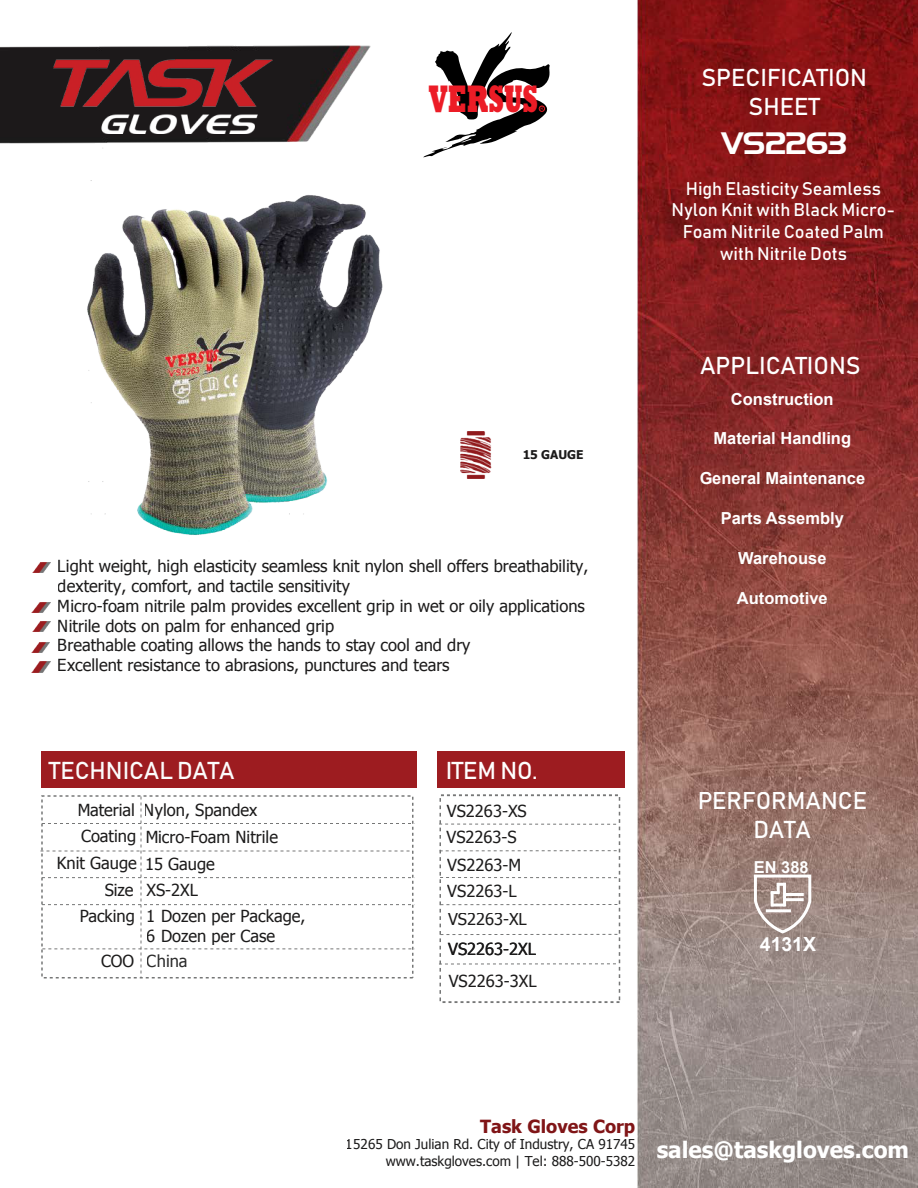
<style>
.page{position:relative;width:918px;height:1188px;background:#fff}
.page>*{position:absolute;margin:0;border:0;box-sizing:border-box;transform-origin:0 0}
.t1{font:800 39px "Rockwell";color:#ec1c26;scale:.65 1}
.t2{font:30.15px "Handel Gothic BT";color:#fff}
.t3{font:24.15px/29px "Bahnschrift";color:#fff;text-align:center}
.t4{font:24.15px "Bahnschrift";color:#fcfcfc}
.t5{font:700 19.5px "Arial";color:#fff}
.t6{font:18.15px/21.8px "Bahnschrift";color:#fff;text-align:center}
.t7{font:700 18.15px "Tahoma";color:#801517}
.t8{font:16.65px/20px "Tahoma";color:#1c1b1b}
.t9{font:700 16.65px "Arial";color:#fff}
.t10{font:16.65px "Tahoma";color:#2c2c2c}
.t11{font:700 16.5px "Arial";color:#fff}
.t12{font:13.5px/16.4px "Tahoma";color:#1c1b1b}
.t13{font:700 12px "Tahoma";color:#1c1b1b}
.t14{font:5.1px "Arial";color:#ec1c24;scale:.82 1}
</style>
<div class="page">
<img style="left:31px;top:0;width:887px;height:1188px">
<div style="left:438px;top:752px;width:186px;height:36px;background:#9d1c20"></div>
<div style="left:439px;top:794px;width:181px;height:209px;border:2px dashed #767777"></div>
<svg style="left:439px;top:824px;width:179px;height:1px"></svg>
<svg style="left:440px;top:850px;width:179px;height:1px"></svg>
<svg style="left:440px;top:877px;width:180px;height:1px"></svg>
<svg style="left:440px;top:904px;width:180px;height:1px"></svg>
<svg style="left:40px;top:796px;width:375px;height:182px"></svg>
<div style="left:41px;top:751px;width:375px;height:37px;background:#9d1c20"></div>
<img style="left:32px;top:568px;width:19px;height:5px">
<img style="left:32px;top:602px;width:18px;height:11px">
<img style="left:32px;top:621px;width:19px;height:11px">
<img style="left:32px;top:662px;width:18px;height:10px">
<img style="left:31px;top:642px;width:19px;height:11px">
<img style="left:478px;top:432px;width:14px;height:46px">
<img style="left:0;top:136px;width:478px;height:432px">
<svg style="left:752px;top:873px;width:61px;height:63px"></svg>
<img style="left:0;top:45px;width:370px;height:98px">
<img style="left:53px;top:59px;width:219px;height:74px">
<svg style="left:423px;top:32px;width:127px;height:125px"></svg>
<svg style="left:440px;top:934px;width:180px;height:1px"></svg>
<svg style="left:439px;top:963px;width:180px;height:1px"></svg>
<h1 class="t1" style="left:429px;top:74px;width:170px">VERSUS</h1>
<p class="t14" style="left:540px;top:105px;width:5px">R</p>
<p class="t13" style="left:522px;top:446px;width:63px">15 GAUGE</p>
<p class="t8" style="left:58px;top:555px;width:532px">Light weight, high elasticity seamless knit nylon shell offers breathability, dexterity, comfort, and tactile sensitivity<br>Micro-foam nitrile palm provides excellent grip in wet or oily applications Nitrile dots on palm for enhanced grip<br>Breathable coating allows the hands to stay cool and dry<br>Excellent resistance to abrasions, punctures and tears</p>
<h3 class="t4" style="left:49px;top:755px;width:187px">TECHNICAL DATA</h3>
<p class="t8" style="left:77px;top:799px;width:59px">Material</p>
<p class="t8" style="left:144px;top:799px;width:115px">Nylon, Spandex</p>
<p class="t8" style="left:81px;top:825px;width:57px">Coating</p>
<p class="t8" style="left:145px;top:826px;width:134px">Micro-Foam Nitrile</p>
<p class="t8" style="left:57px;top:852px;width:82px">Knit Gauge</p>
<p class="t8" style="left:145px;top:853px;width:71px">15 Gauge</p>
<p class="t8" style="left:105px;top:879px;width:30px">Size</p>
<p class="t8" style="left:147px;top:879px;width:53px">XS-2XL</p>
<p class="t8" style="left:79px;top:905px;width:57px">Packing</p>
<p class="t8" style="left:147px;top:905px;width:160px">1 Dozen per Package,<br>6 Dozen per Case</p>
<p class="t8" style="left:101px;top:950px;width:35px">COO</p>
<p class="t10" style="left:147px;top:950px;width:42px">China</p>
<h3 class="t3" style="left:445px;top:755px;width:94px">ITEM NO.</h3>
<p class="t8" style="left:447px;top:797px;width:82px;line-height:26.1px">VS2263-XS<br>VS2263-S</p>
<p class="t8" style="left:447px;top:851px;width:75px;line-height:26.1px">VS2263-M<br>VS2263-L</p>
<p class="t8" style="left:448px;top:909px;width:80px">VS2263-XL</p>
<p class="t8" style="left:448px;top:933px;width:90px;line-height:31.3px">VS2263-2XL<br>VS2263-3XL</p>
<h3 class="t3" style="left:702px;top:62px;width:167px">SPECIFICATION<br>SHEET</h3>
<h2 class="t2" style="left:722px;top:125px;width:127px">VS2263</h2>
<p class="t6" style="left:672px;top:177px;width:225px">High Elasticity Seamless<br>Nylon Knit with Black Micro-<br>Foam Nitrile Coated Palm with Nitrile Dots</p>
<h3 class="t3" style="left:700px;top:351px;width:162px">APPLICATIONS</h3>
<p class="t9" style="left:731px;top:388px;width:104px">Construction</p>
<p class="t9" style="left:714px;top:428px;width:139px">Material Handling</p>
<p class="t9" style="left:699px;top:467px;width:167px">General Maintenance</p>
<p class="t9" style="left:721px;top:507px;width:125px">Parts Assembly</p>
<p class="t9" style="left:738px;top:547px;width:90px">Warehouse</p>
<p class="t9" style="left:737px;top:587px;width:92px">Automotive</p>
<h3 class="t3" style="left:697px;top:786px;width:171px">PERFORMANCE<br>DATA</h3>
<p class="t11" style="left:754px;top:856px;width:56px">EN 388</p>
<p class="t5" style="left:760px;top:932px;width:58px">4131X</p>
<p class="t7" style="left:480px;top:1114px;width:157px">Task Gloves Corp</p>
<p class="t12" style="left:386px;top:1136px;width:525px;text-indent:-40px">15265 Don Julian Rd. City of Industry, CA 91745<br>www.taskgloves.com | Tel: 888-500-5382 <sup>sales@taskgloves.com</sup></p>
</div>
